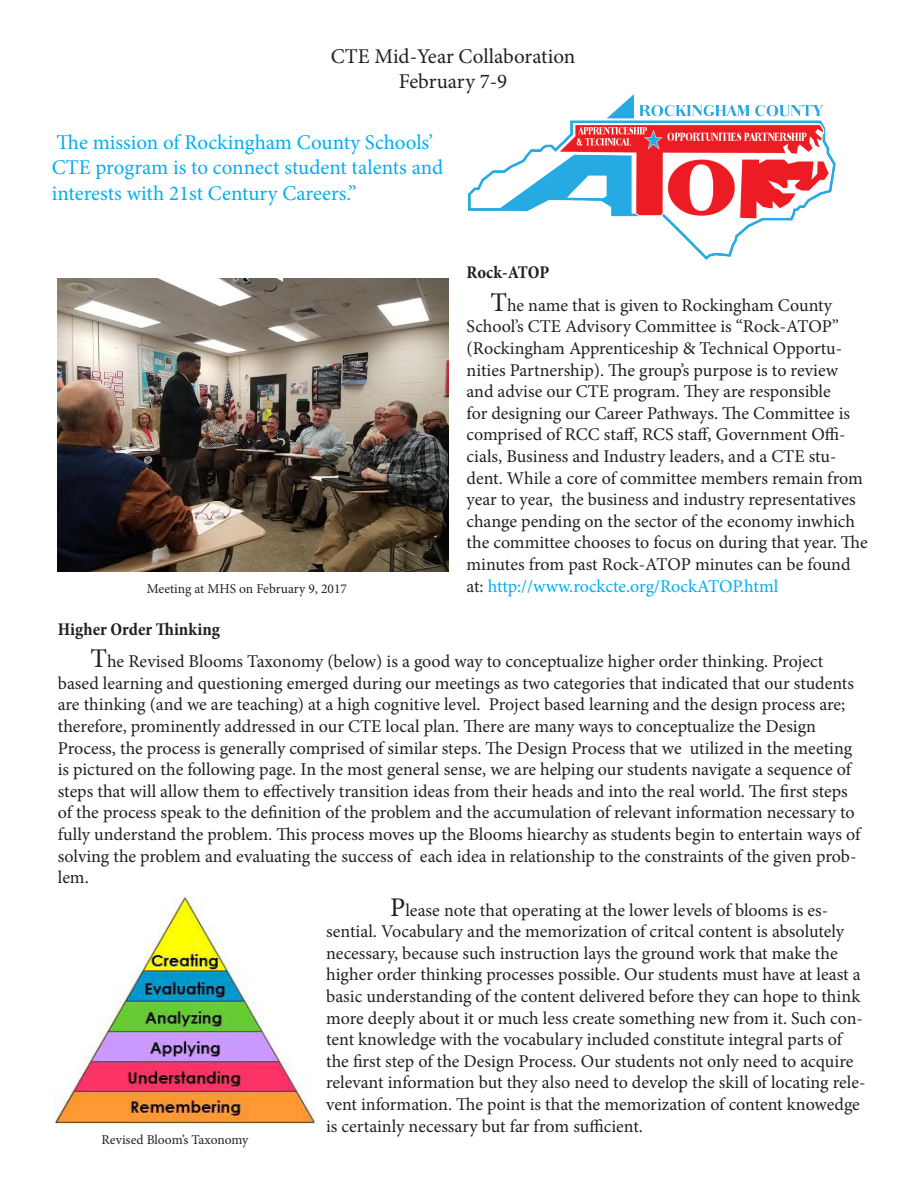
<style>
.page{position:relative;width:918px;height:1188px;background:#fff}
.page>*{position:absolute;margin:0;border:0;box-sizing:border-box;transform-origin:0 0}
.t1{font:21px/25.2px "Minion Pro";color:#00aeef}
.t2{font:21px "Minion Pro";color:#231f20}
.t3{font:18px/21.6px "Minion Pro";color:#231f20}
.t4{font:700 condensed 18px "Minion Pro";color:#231f20}
.t5{font:13.5px "Minion Pro";color:#231f20}
.s1{font-size:27px}
.s2{color:#00aeef}
</style>
<div class="page">
<img style="left:58px;top:279px;width:390px;height:293px">
<img style="left:469px;top:94px;width:367px;height:165px">
<img style="left:54px;top:897px;width:262px;height:226px">
<p class="t2" style="left:331px;top:42px;width:246px">CTE Mid-Year Collaboration</p>
<p class="t2" style="left:399px;top:67px;width:110px">February 7-9</p>
<p class="t1" style="left:52px;top:130px;width:393px">The mission of Rockingham County Schools’<br>CTE program is to connect student talents and interests with 21st Century Careers.”</p>
<p class="t5" style="left:147px;top:580px;width:202px">Meeting at MHS on February 9, 2017</p>
<p class="t4" style="left:467px;top:260px;width:84px">Rock-ATOP</p>
<p class="t3" style="left:467px;top:294px;width:403px;text-indent:24px"><span class="s1">T</span>he name that is given to Rockingham County School’s CTE Advisory Committee is “Rock-ATOP” (Rockingham Apprenticeship &amp; Technical Opportu&shy;nities Partnership). The group’s purpose is to review and advise our CTE program. They are responsible<br>for designing our Career Pathways. The Committee is comprised of RCC staff, RCS staff, Government Offi&shy;cials, Business and Industry leaders, and a CTE stu&shy;dent. While a core of committee members remain from year to year, the business and industry representatives change pending on the sector of the economy inwhich the committee chooses to focus on during that year. The minutes from past Rock-ATOP minutes can be found at: <span class="s2">http://www.rockcte.org/RockATOP.html</span></p>
<p class="t4" style="left:58px;top:617px;width:164px">Higher Order Thinking</p>
<p class="t3" style="left:58px;top:651px;width:804px;text-indent:33px"><span class="s1">T</span>he Revised Blooms Taxonomy (below) is a good way to conceptualize higher order thinking. Project based learning and questioning emerged during our meetings as two categories that indicated that our students are thinking (and we are teaching) at a high cognitive level. Project based learning and the design process are; therefore, prominently addressed in our CTE local plan. There are many ways to conceptualize the Design Process, the process is generally comprised of similar steps. The Design Process that we utilized in the meeting is pictured on the following page. In the most general sense, we are helping our students navigate a sequence of steps that will allow them to effectively transition ideas from their heads and into the real world. The first steps of the process speak to the definition of the problem and the accumulation of relevant information necessary to fully understand the problem. This process moves up the Blooms hiearchy as students begin to entertain ways of solving the problem and evaluating the success of each idea in relationship to the constraints of the given prob&shy;lem.</p>
<p class="t3" style="left:326px;top:899px;width:541px;text-indent:64px"><span class="s1">P</span>lease note that operating at the lower levels of blooms is es&shy;sential. Vocabulary and the memorization of critcal content is absolutely necessary, because such instruction lays the ground work that make the higher order thinking processes possible. Our students must have at least a basic understanding of the content delivered before they can hope to think more deeply about it or much less create something new from it. Such con&shy;tent knowledge with the vocabulary included constitute integral parts of the first step of the Design Process. Our students not only need to acquire relevant information but they also need to develop the skill of locating rele&shy;vent information. The point is that the memorization of content knowedge is certainly necessary but far from sufficient.</p>
<p class="t5" style="left:102px;top:1130px;width:148px">Revised Bloom’s Taxonomy</p>
</div>
